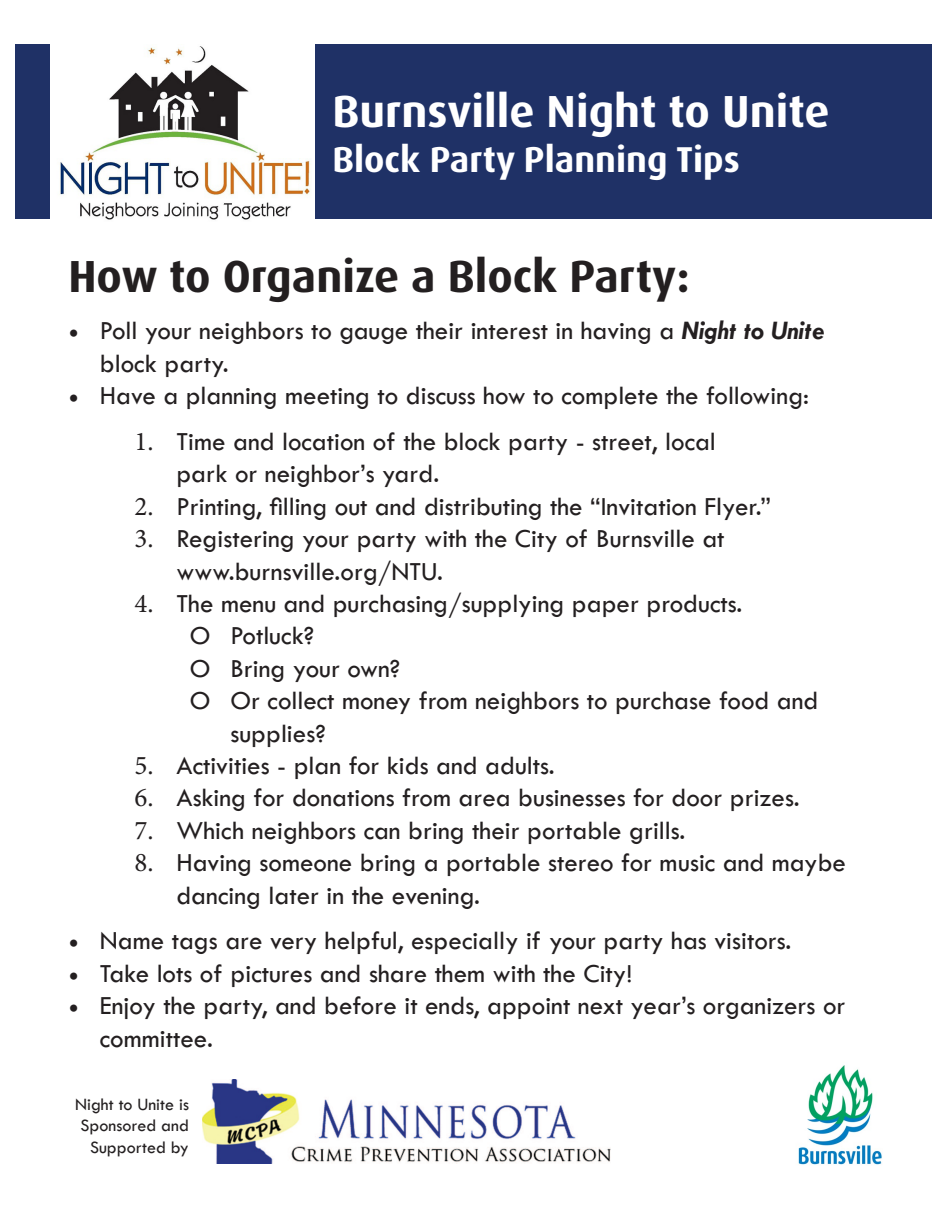
<style>
.page{position:relative;width:945px;height:1215px;background:#fff}
.page>*{position:absolute;margin:0;border:0;box-sizing:border-box;transform-origin:0 0}
.t1{font:700 45px "Dax OT";color:#231f20}
.t2{font:700 45px "Dax OT";color:#fff}
.t3{font:700 36px "Dax OT";color:#fff}
.t4{font:27px/32.4px "Tw Cen";color:#231f20}
.t5{font:18px "Tw Cen";color:#231f20}
.s1{font-family:"Minion Pro"}
.s2{font-weight:700;font-style:italic}
</style>
<div class="page">
<div style="left:15px;top:44px;width:917px;height:175px;background:#1f3166"></div>
<img style="left:50px;top:44px;width:265px;height:176px">
<img style="left:798px;top:1065px;width:84px;height:100px">
<img style="left:202px;top:1079px;width:408px;height:85px">
<p class="t2" style="left:332px;top:83px;width:499px">Burnsville Night to Unite</p>
<p class="t3" style="left:332px;top:136px;width:409px">Block Party Planning Tips</p>
<p class="t1" style="left:68px;top:247px;width:623px">How to Organize a Block Party:</p>
<p class="t4" style="left:100px;top:314px;width:726px;text-indent:-32px"><span class="s1">•</span> Poll your neighbors to gauge their interest in having a <span class="s2">Night to Unite </span>block party.</p>
<p class="t4" style="left:68px;top:379px;width:742px"><span class="s1">•</span> Have a planning meeting to discuss how to complete the following:</p>
<p class="t4" style="left:176px;top:425px;width:541px;text-indent:-42px"><span class="s1">1.</span> Time and location of the block party - street, local park or neighbor’s yard.</p>
<p class="t4" style="left:134px;top:490px;width:638px"><span class="s1">2.</span> Printing, filling out and distributing the “Invitation Flyer.”</p>
<p class="t4" style="left:134px;top:522px;width:592px"><span class="s1">3.</span> Registering your party with the City of Burnsville at</p>
<p class="t4" style="left:176px;top:555px;width:268px">www.burnsville.org/NTU.</p>
<p class="t4" style="left:134px;top:587px;width:610px"><span class="s1">4.</span> The menu and purchasing/supplying paper products.</p>
<p class="t4" style="left:190px;top:619px;width:126px">O Potluck?</p>
<p class="t4" style="left:190px;top:652px;width:212px">O Bring your own?</p>
<p class="t4" style="left:230px;top:684px;width:590px;text-indent:-41px">O Or collect money from neighbors to purchase food and supplies?</p>
<p class="t4" style="left:134px;top:749px;width:422px"><span class="s1">5.</span> Activities - plan for kids and adults.</p>
<p class="t4" style="left:134px;top:781px;width:667px"><span class="s1">6.</span> Asking for donations from area businesses for door prizes.</p>
<p class="t4" style="left:134px;top:814px;width:553px"><span class="s1">7.</span> Which neighbors can bring their portable grills.</p>
<p class="t4" style="left:176px;top:846px;width:671px;text-indent:-42px"><span class="s1">8.</span> Having someone bring a portable stereo for music and maybe dancing later in the evening.</p>
<p class="t4" style="left:68px;top:925px;width:725px"><span class="s1">•</span> Name tags are very helpful, especially if your party has visitors.</p>
<p class="t4" style="left:68px;top:957px;width:565px"><span class="s1">•</span> Take lots of pictures and share them with the City!</p>
<p class="t4" style="left:100px;top:989px;width:747px;text-indent:-32px"><span class="s1">•</span> Enjoy the party, and before it ends, appoint next year’s organizers or committee.</p>
<p class="t5" style="left:75px;top:1093px;width:115px">Night to Unite is</p>
<p class="t5" style="left:81px;top:1115px;width:110px">Sponsored and</p>
<p class="t5" style="left:90px;top:1136px;width:100px">Supported by</p>
</div>
